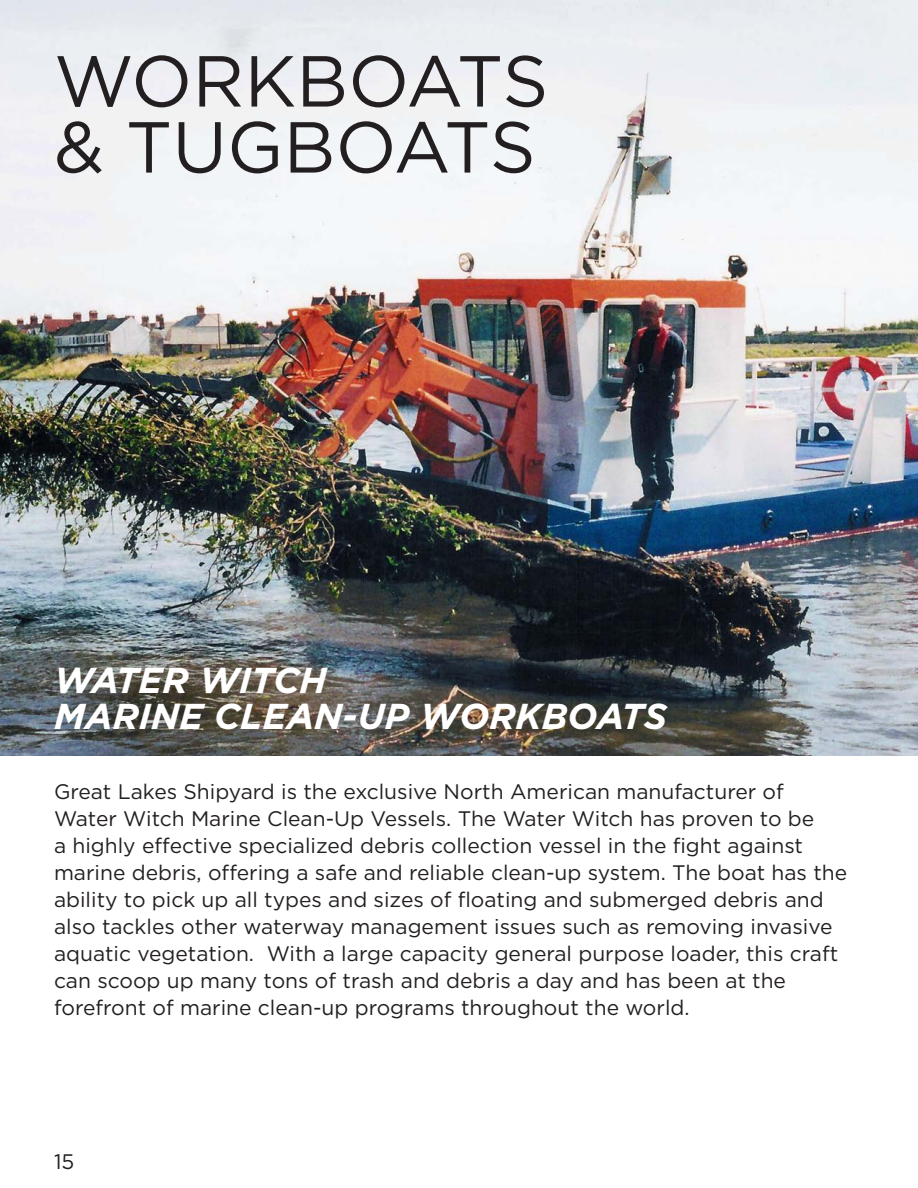
<style>
.page{position:relative;width:918px;height:1188px;background:#fff}
.page>*{position:absolute;margin:0;border:0;box-sizing:border-box;transform-origin:0 0}
.t1{font:72px/66px "Gotham HTF";color:#231f20}
.t2{font:italic 700 36px/36px "Gotham HTF";color:#fff}
.t3{font:21px/27px "Gotham HTF";color:#231f20}
</style>
<div class="page">
<img style="left:0;top:0;width:918px;height:756px">
<h1 class="t1" style="left:54px;top:47px;width:496px">WORKBOATS &amp; TUGBOATS</h1>
<h2 class="t2" style="left:54px;top:662px;width:615px">WATER WITCH<br>MARINE CLEAN-UP WORKBOATS</h2>
<p class="t3" style="left:54px;top:778px;width:795px">Great Lakes Shipyard is the exclusive North American manufacturer of Water Witch Marine Clean-Up Vessels. The Water Witch has proven to be<br>a highly effective specialized debris collection vessel in the fight against marine debris, offering a safe and reliable clean-up system. The boat has the ability to pick up all types and sizes of floating and submerged debris and also tackles other waterway management issues such as removing invasive aquatic vegetation. With a large capacity general purpose loader, this craft can scoop up many tons of trash and debris a day and has been at the forefront of marine clean-up programs throughout the world.</p>
<p class="t3" style="left:54px;top:1147px;width:22px">15</p>
</div>
